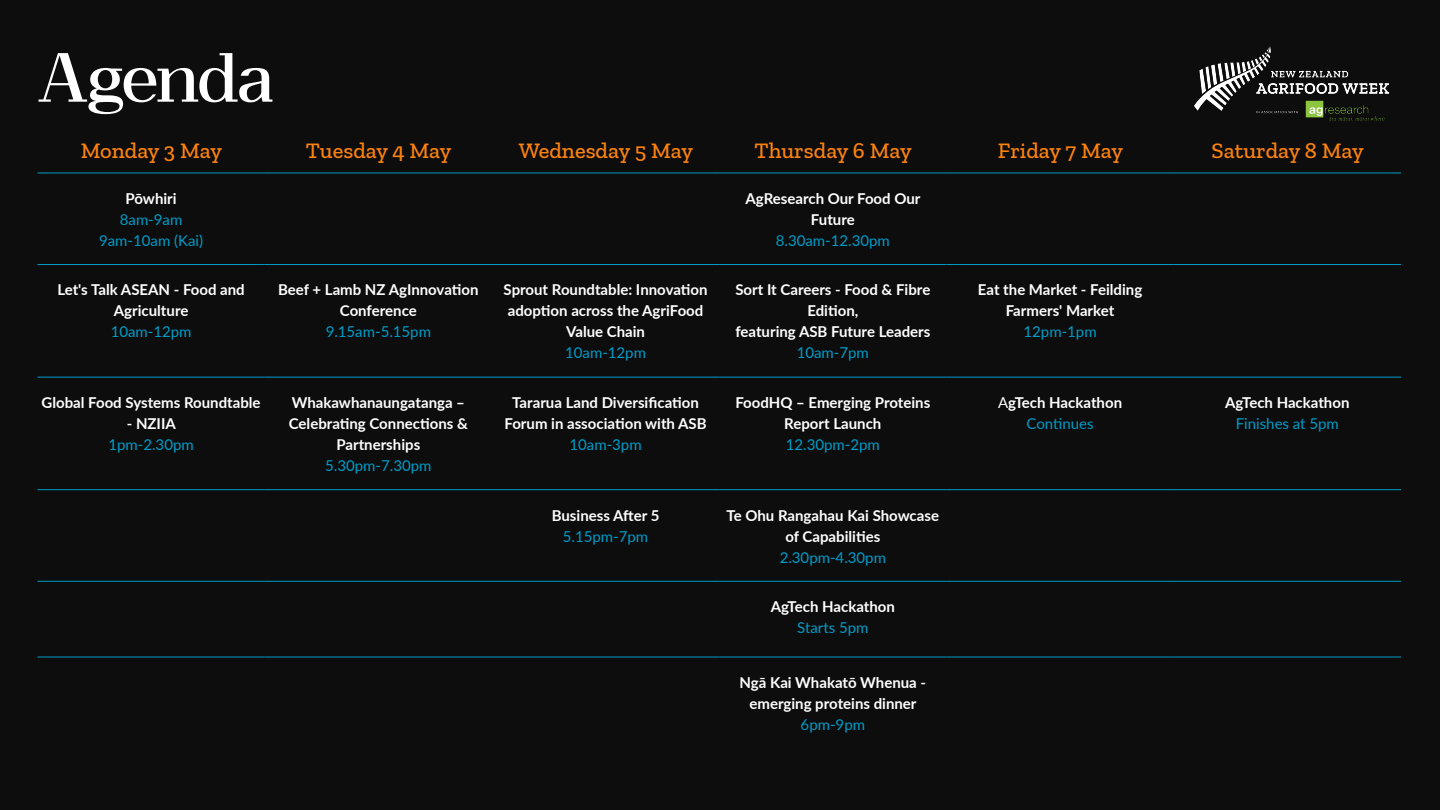
<style>
.page{position:relative;width:1440px;height:810px;background:#0d0d0d}
.page>*{position:absolute;margin:0;border:0;box-sizing:border-box;transform-origin:0 0}
.t1{font:67.5px "OC Rey Demi";letter-spacing:-.035em;color:#fff}
.t2{font:500 22.5px "Zilla Slab";color:#fc820f}
.t3{font:700 15px/21px "Lato";color:#fff;text-align:center}
.t4{font:15px/21px "Lato";color:#009dc9;text-align:center}
.s1{font-weight:700;color:#fff}
.s2{font-weight:400;color:#009dc9}
.s3{font-weight:400}
</style>
<div class="page">
<hr style="left:38px;top:173px;width:227px;height:1px;background:#009dc9">
<hr style="left:265px;top:173px;width:227px;height:1px;background:#009dc9">
<hr style="left:492px;top:173px;width:227px;height:1px;background:#009dc9">
<hr style="left:719px;top:173px;width:227px;height:1px;background:#009dc9">
<hr style="left:946px;top:173px;width:228px;height:1px;background:#009dc9">
<hr style="left:1174px;top:173px;width:227px;height:1px;background:#009dc9">
<hr style="left:38px;top:264px;width:227px;height:1px;background:#009dc9">
<hr style="left:265px;top:264px;width:227px;height:1px;background:#009dc9">
<hr style="left:492px;top:264px;width:227px;height:1px;background:#009dc9">
<hr style="left:719px;top:264px;width:227px;height:1px;background:#009dc9">
<hr style="left:946px;top:264px;width:228px;height:1px;background:#009dc9">
<hr style="left:1174px;top:264px;width:227px;height:1px;background:#009dc9">
<hr style="left:38px;top:377px;width:227px;height:1px;background:#009dc9">
<hr style="left:265px;top:377px;width:227px;height:1px;background:#009dc9">
<hr style="left:492px;top:377px;width:227px;height:1px;background:#009dc9">
<hr style="left:719px;top:377px;width:227px;height:1px;background:#009dc9">
<hr style="left:946px;top:377px;width:228px;height:1px;background:#009dc9">
<hr style="left:1174px;top:377px;width:227px;height:1px;background:#009dc9">
<hr style="left:38px;top:489px;width:227px;height:1px;background:#009dc9">
<hr style="left:265px;top:489px;width:227px;height:1px;background:#009dc9">
<hr style="left:492px;top:489px;width:227px;height:1px;background:#009dc9">
<hr style="left:719px;top:489px;width:227px;height:1px;background:#009dc9">
<hr style="left:946px;top:489px;width:228px;height:1px;background:#009dc9">
<hr style="left:1174px;top:489px;width:227px;height:1px;background:#009dc9">
<hr style="left:38px;top:581px;width:227px;height:1px;background:#009dc9">
<hr style="left:265px;top:581px;width:227px;height:1px;background:#009dc9">
<hr style="left:492px;top:581px;width:227px;height:1px;background:#009dc9">
<hr style="left:719px;top:581px;width:227px;height:1px;background:#009dc9">
<hr style="left:946px;top:581px;width:228px;height:1px;background:#009dc9">
<hr style="left:1174px;top:581px;width:227px;height:1px;background:#009dc9">
<hr style="left:38px;top:657px;width:227px;height:1px;background:#009dc9">
<hr style="left:265px;top:657px;width:227px;height:1px;background:#009dc9">
<hr style="left:492px;top:657px;width:227px;height:1px;background:#009dc9">
<hr style="left:719px;top:657px;width:227px;height:1px;background:#009dc9">
<hr style="left:946px;top:657px;width:228px;height:1px;background:#009dc9">
<hr style="left:1174px;top:657px;width:227px;height:1px;background:#009dc9">
<img style="left:1194px;top:46px;width:196px;height:75px">
<p class="t1" style="left:38px;top:31px;width:238px">Agenda</p>
<p class="t2" style="left:81px;top:138px;width:143px">Monday 3 May</p>
<p class="t2" style="left:306px;top:138px;width:147px">Tuesday 4 May</p>
<p class="t2" style="left:519px;top:138px;width:176px">Wednesday 5 May</p>
<p class="t2" style="left:755px;top:138px;width:159px">Thursday 6 May</p>
<p class="t2" style="left:998px;top:138px;width:127px">Friday 7 May</p>
<p class="t2" style="left:1212px;top:138px;width:154px">Saturday 8 May</p>
<p class="t4" style="left:99px;top:187px;width:106px"><span class="s1">Pōwhiri<br></span>8am-9am<br>9am-10am (Kai)</p>
<p class="t3" style="left:746px;top:187px;width:176px">AgResearch Our Food Our<br>Future<br><span class="s2">8.30am-12.30pm</span></p>
<p class="t3" style="left:57px;top:279px;width:189px">Let's Talk ASEAN - Food and<br>Agriculture<br><span class="s2">10am-12pm</span></p>
<p class="t3" style="left:278px;top:279px;width:202px">Beef + Lamb NZ AgInnovation<br>Conference<br><span class="s2">9.15am-5.15pm</span></p>
<p class="t3" style="left:504px;top:279px;width:206px">Sprout Roundtable: Innovation adoption across the AgriFood<br>Value Chain<br><span class="s2">10am-12pm</span></p>
<p class="t3" style="left:735px;top:279px;width:197px">Sort It Careers - Food &amp; Fibre<br>Edition,<br>featuring ASB Future Leaders<br><span class="s2">10am-7pm</span></p>
<p class="t3" style="left:978px;top:279px;width:166px">Eat the Market - Feilding<br>Farmers' Market<br><span class="s2">12pm-1pm</span></p>
<p class="t3" style="left:42px;top:391px;width:221px">Global Food Systems Roundtable</p>
<p class="t4" style="left:108px;top:412px;width:87px"><span class="s1">- NZIIA<br></span>1pm-2.30pm</p>
<p class="t3" style="left:289px;top:391px;width:181px">Whakawhanaungatanga –<br>Celebrating Connections &amp;<br>Partnerships<br><span class="s2">5.30pm-7.30pm</span></p>
<p class="t3" style="left:505px;top:391px;width:204px">Tararua Land Diversification<br>Forum in association with ASB<br><span class="s2">10am-3pm</span></p>
<p class="t3" style="left:735px;top:391px;width:196px">FoodHQ – Emerging Proteins<br>Report Launch<br><span class="s2">12.30pm-2pm</span></p>
<p class="t3" style="left:998px;top:391px;width:126px"><span class="s3">A</span>gTech Hackathon<br><span class="s2">Continues</span></p>
<p class="t3" style="left:1225px;top:391px;width:126px">AgTech Hackathon<br><span class="s2">Finishes at 5pm</span></p>
<p class="t3" style="left:552px;top:504px;width:109px">Business After 5<br><span class="s2">5.15pm-7pm</span></p>
<p class="t3" style="left:727px;top:504px;width:214px">Te Ohu Rangahau Kai Showcase of Capabilities<br><span class="s2">2.30pm-4.30pm</span></p>
<p class="t3" style="left:771px;top:595px;width:126px">AgTech Hackathon<br><span class="s2">Starts 5pm</span></p>
<p class="t3" style="left:740px;top:671px;width:188px">Ngā Kai Whakatō Whenua - emerging proteins dinner<br><span class="s2">6pm-9pm</span></p>
</div>
